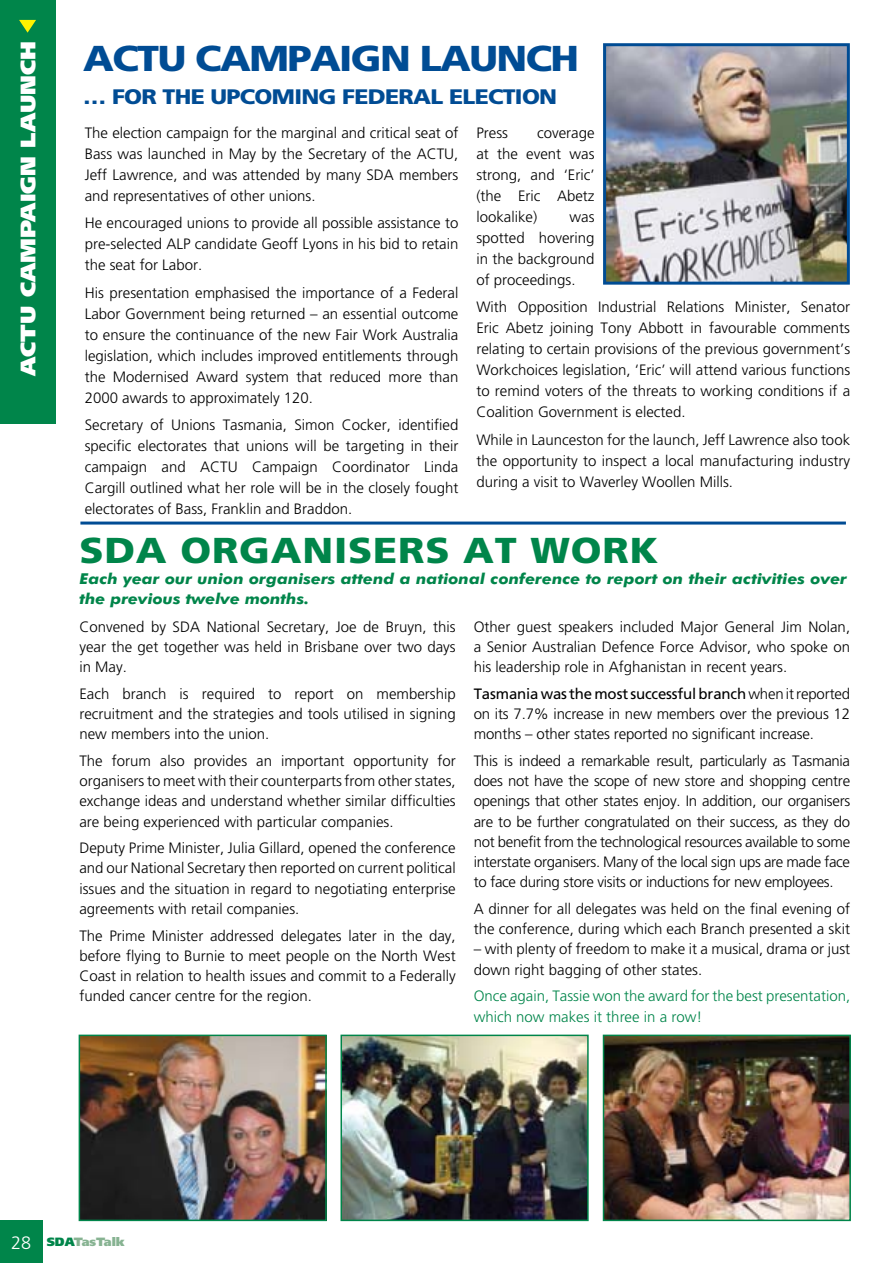
<style>
.page{position:relative;width:893px;height:1263px;background:#fff}
.page>*{position:absolute;margin:0;border:0;box-sizing:border-box;transform-origin:0 0}
.t1{font:900 36px "Frutiger";letter-spacing:.02em;color:#00854a;scale:1.1 1}
.t2{font:900 36px "Frutiger";letter-spacing:-.04em;color:#004c94;scale:1.1 1}
.t3{font:900 21px "Frutiger";letter-spacing:-.03em;color:#004c94;scale:1.1 1}
.t4{font:900 21px "Frutiger";color:#fff;scale:1.1 1}
.t5{font:300 15px/21px "Frutiger";color:#000;text-align:justify}
.t6{font:italic 700 15px/20.2px "Futura BT";color:#00854a;scale:1.1 1}
.t7{font:300 15px/20.2px "Frutiger";color:#00854a}
.t8{font:900 12px "Frutiger";color:#87b392}
.s1{font-weight:400}
.s2{font-weight:300;font-size:18px;color:#fff}
.s3{color:#00854a}
</style>
<div class="page">
<div style="left:0;top:1220px;width:42px;height:43px;background:#00854a"></div>
<div style="left:0;top:0;width:55px;height:424px;background:#00854a"></div>
<svg style="left:19px;top:20px;width:17px;height:13px"></svg>
<img style="left:343px;top:1038px;width:243px;height:180px">
<div style="left:340px;top:1035px;width:249px;height:186px;border:2px solid #00854a"></div>
<img style="left:606px;top:1038px;width:242px;height:180px">
<div style="left:603px;top:1035px;width:248px;height:186px;border:2px solid #00854a"></div>
<img style="left:82px;top:1038px;width:242px;height:180px">
<div style="left:79px;top:1035px;width:248px;height:186px;border:2px solid #00854a"></div>
<hr style="left:80px;top:522px;width:766px;height:3px;background:#004c94">
<img style="left:607px;top:47px;width:239px;height:234px">
<div style="left:603px;top:43px;width:247px;height:242px;border:3px solid #004c94"></div>
<h2 class="t4" style="left:20px;top:376px;width:306px;rotate:-90deg">ACTU CAMPAIGN LAUNCH</h2>
<h1 class="t2" style="left:83px;top:44px;width:452px">ACTU CAMPAIGN LAUNCH</h1>
<h2 class="t3" style="left:83px;top:89px;width:432px">… FOR THE UPCOMING FEDERAL ELECTION</h2>
<p class="t5" style="left:85px;top:123px;width:375px">The election campaign for the marginal and critical seat of Bass was launched in May by the Secretary of the ACTU, Jeff Lawrence, and was attended by many SDA members and representatives of other unions.</p>
<p class="t5" style="left:85px;top:214px;width:375px">He encouraged unions to provide all possible assistance to pre-selected ALP candidate Geoff Lyons in his bid to retain the seat for Labor.</p>
<p class="t5" style="left:85px;top:283px;width:375px">His presentation emphasised the importance of a Federal Labor Government being returned – an essential outcome to ensure the continuance of the new Fair Work Australia legislation, which includes improved entitlements through the Modernised Award system that reduced more than 2000 awards to approximately 120.</p>
<p class="t5" style="left:85px;top:416px;width:375px">Secretary of Unions Tasmania, Simon Cocker, identified specific electorates that unions will be targeting in their campaign and ACTU Campaign Coordinator Linda Cargill outlined what her role will be in the closely fought electorates of Bass, Franklin and Braddon.</p>
<p class="t5" style="left:476px;top:123px;width:33px">Press</p>
<p class="t5" style="left:476px;top:123px;width:120px;text-indent:61px">coverage at the event was strong, and ‘Eric’ (the Eric Abetz lookalike)</p>
<p class="t5" style="left:476px;top:207px;width:120px;text-indent:93px">was spotted hovering in the background of proceedings.</p>
<p class="t5" style="left:476px;top:298px;width:375px">With Opposition Industrial Relations Minister, Senator Eric Abetz joining Tony Abbott in favourable comments relating to certain provisions of the previous government’s Workchoices legislation, ‘Eric’ will attend various functions to remind voters of the threats to working conditions if a Coalition Government is elected.</p>
<p class="t5" style="left:476px;top:430px;width:375px">While in Launceston for the launch, Jeff Lawrence also took the opportunity to inspect a local manufacturing industry during a visit to Waverley Woollen Mills.</p>
<h1 class="t1" style="left:79px;top:536px;width:528px">SDA ORGANISERS AT WORK</h1>
<p class="t6" style="left:79px;top:570px;width:699px">Each year our union organisers attend a national conference to report on their activities over the previous twelve months.</p>
<p class="t5" style="left:79px;top:617px;width:378px;line-height:20.2px">Convened by SDA National Secretary, Joe de Bruyn, this year the get together was held in Brisbane over two days in May.</p>
<p class="t5" style="left:79px;top:685px;width:378px;line-height:20.2px">Each branch is required to report on membership recruitment and the strategies and tools utilised in signing new members into the union.</p>
<p class="t5" style="left:79px;top:752px;width:378px;line-height:20.2px">The forum also provides an important opportunity for organisers to meet with their counterparts from other states, exchange ideas and understand whether similar difficulties are being experienced with particular companies.</p>
<p class="t5" style="left:79px;top:839px;width:378px;line-height:20.2px">Deputy Prime Minister, Julia Gillard, opened the conference and our National Secretary then reported on current political issues and the situation in regard to negotiating enterprise agreements with retail companies.</p>
<p class="t5" style="left:79px;top:926px;width:378px;line-height:20.2px">The Prime Minister addressed delegates later in the day, before flying to Burnie to meet people on the North West Coast in relation to health issues and commit to a Federally funded cancer centre for the region.</p>
<p class="t5" style="left:474px;top:617px;width:378px;line-height:20.2px">Other guest speakers included Major General Jim Nolan, a Senior Australian Defence Force Advisor, who spoke on his leadership role in Afghanistan in recent years.</p>
<p class="t5" style="left:474px;top:684px;width:378px;line-height:20.2px"><span class="s1">Tasmania was the most successful branch</span> when it reported on its 7.7% increase in new members over the previous 12 months – other states reported no significant increase.</p>
<p class="t5" style="left:474px;top:752px;width:378px;line-height:20.2px">This is indeed a remarkable result, particularly as Tasmania does not have the scope of new store and shopping centre openings that other states enjoy. In addition, our organisers are to be further congratulated on their success, as they do not benefit from the technological resources available to some interstate organisers. Many of the local sign ups are made face to face during store visits or inductions for new employees.</p>
<p class="t5" style="left:474px;top:900px;width:378px;line-height:20.2px">A dinner for all delegates was held on the final evening of the conference, during which each Branch presented a skit</p>
<p class="t5" style="left:474px;top:940px;width:378px;line-height:20.2px">– with plenty of freedom to make it a musical, drama or just down right bagging of other states.</p>
<p class="t7" style="left:474px;top:987px;width:378px">Once again, Tassie won the award for the best presentation, which now makes it three in a row!</p>
<p class="t8" style="left:11px;top:1237px;width:115px"><span class="s2">28</span> <span class="s3">SDA</span>TasTalk</p>
</div>
